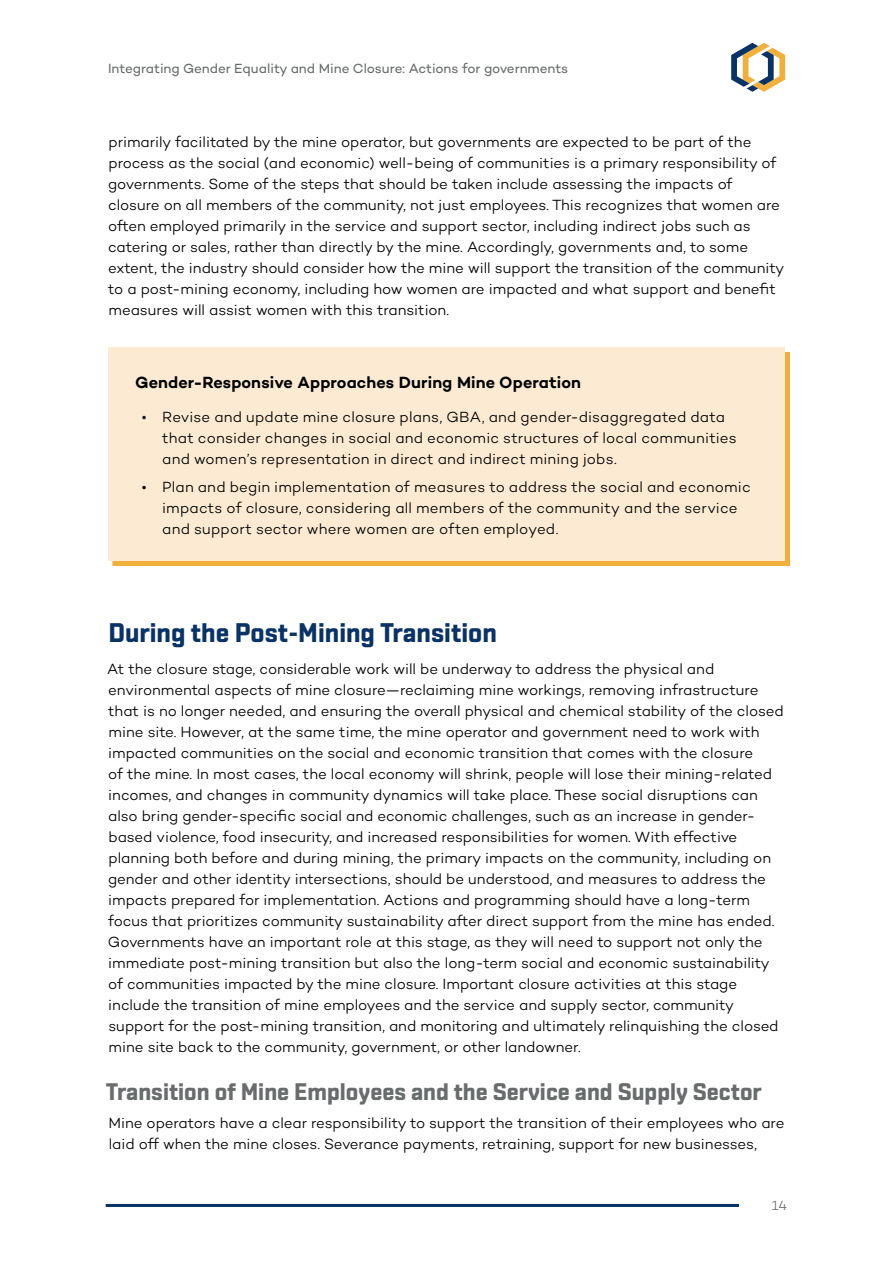
<style>
.page{position:relative;width:893px;height:1263px;background:#fff}
.page>*{position:absolute;margin:0;border:0;box-sizing:border-box;transform-origin:0 0}
.t1{font:700 27px "Shentox";color:#093266}
.t2{font:700 24px "Shentox";color:#696c6d}
.t3{font:600 16.5px "Campton";letter-spacing:.005em;color:#000101}
.t4{font:300 15px/21px "Campton";color:#000}
.t5{font:13.5px "Campton";letter-spacing:-.005em;color:#696c6d}
.t6{font:300 13.5px "Campton";color:#696c6d}
</style>
<div class="page">
<svg style="left:731px;top:43px;width:54px;height:49px"></svg>
<hr style="left:106px;top:1204px;width:633px;height:3px;background:#093266">
<div style="left:113px;top:352px;width:677px;height:214px;background:#f1b039"></div>
<div style="left:108px;top:348px;width:677px;height:213px;background:#fcebd2"></div>
<p class="t5" style="left:108px;top:60px;width:462px">Integrating Gender Equality and Mine Closure: Actions for governments</p>
<p class="t4" style="left:108px;top:131px;width:678px">primarily facilitated by the mine operator, but governments are expected to be part of the process as the social (and economic) well-being of communities is a primary responsibility of governments. Some of the steps that should be taken include assessing the impacts of closure on all members of the community, not just employees. This recognizes that women are often employed primarily in the service and support sector, including indirect jobs such as catering or sales, rather than directly by the mine. Accordingly, governments and, to some extent, the industry should consider how the mine will support the transition of the community to a post-mining economy, including how women are impacted and what support and benefit measures will assist women with this transition.</p>
<h5 class="t3" style="left:135px;top:372px;width:447px">Gender-Responsive Approaches During Mine Operation</h5>
<p class="t4" style="left:162px;top:406px;width:576px;text-indent:-20px">• Revise and update mine closure plans, GBA, and gender-disaggregated data that consider changes in social and economic structures of local communities and women’s representation in direct and indirect mining jobs.</p>
<p class="t4" style="left:162px;top:476px;width:590px;text-indent:-20px">• Plan and begin implementation of measures to address the social and economic impacts of closure, considering all members of the community and the service and support sector where women are often employed.</p>
<h2 class="t1" style="left:108px;top:617px;width:390px">During the Post-Mining Transition</h2>
<p class="t4" style="left:107px;top:658px;width:678px">At the closure stage, considerable work will be underway to address the physical and environmental aspects of mine closure—reclaiming mine workings, removing infrastructure that is no longer needed, and ensuring the overall physical and chemical stability of the closed mine site. However, at the same time, the mine operator and government need to work with impacted communities on the social and economic transition that comes with the closure<br>of the mine. In most cases, the local economy will shrink, people will lose their mining-related incomes, and changes in community dynamics will take place. These social disruptions can also bring gender-specific social and economic challenges, such as an increase in gender&shy;based violence, food insecurity, and increased responsibilities for women. With effective planning both before and during mining, the primary impacts on the community, including on gender and other identity intersections, should be understood, and measures to address the impacts prepared for implementation. Actions and programming should have a long-term focus that prioritizes community sustainability after direct support from the mine has ended.<br>Governments have an important role at this stage, as they will need to support not only the immediate post-mining transition but also the long-term social and economic sustainability of communities impacted by the mine closure. Important closure activities at this stage include the transition of mine employees and the service and supply sector, community support for the post-mining transition, and monitoring and ultimately relinquishing the closed mine site back to the community, government, or other landowner.</p>
<h3 class="t2" style="left:106px;top:1077px;width:657px">Transition of Mine Employees and the Service and Supply Sector</h3>
<p class="t4" style="left:108px;top:1112px;width:678px">Mine operators have a clear responsibility to support the transition of their employees who are laid off when the mine closes. Severance payments, retraining, support for new businesses,</p>
<p class="t6" style="left:772px;top:1197px;width:17px">14</p>
</div>
